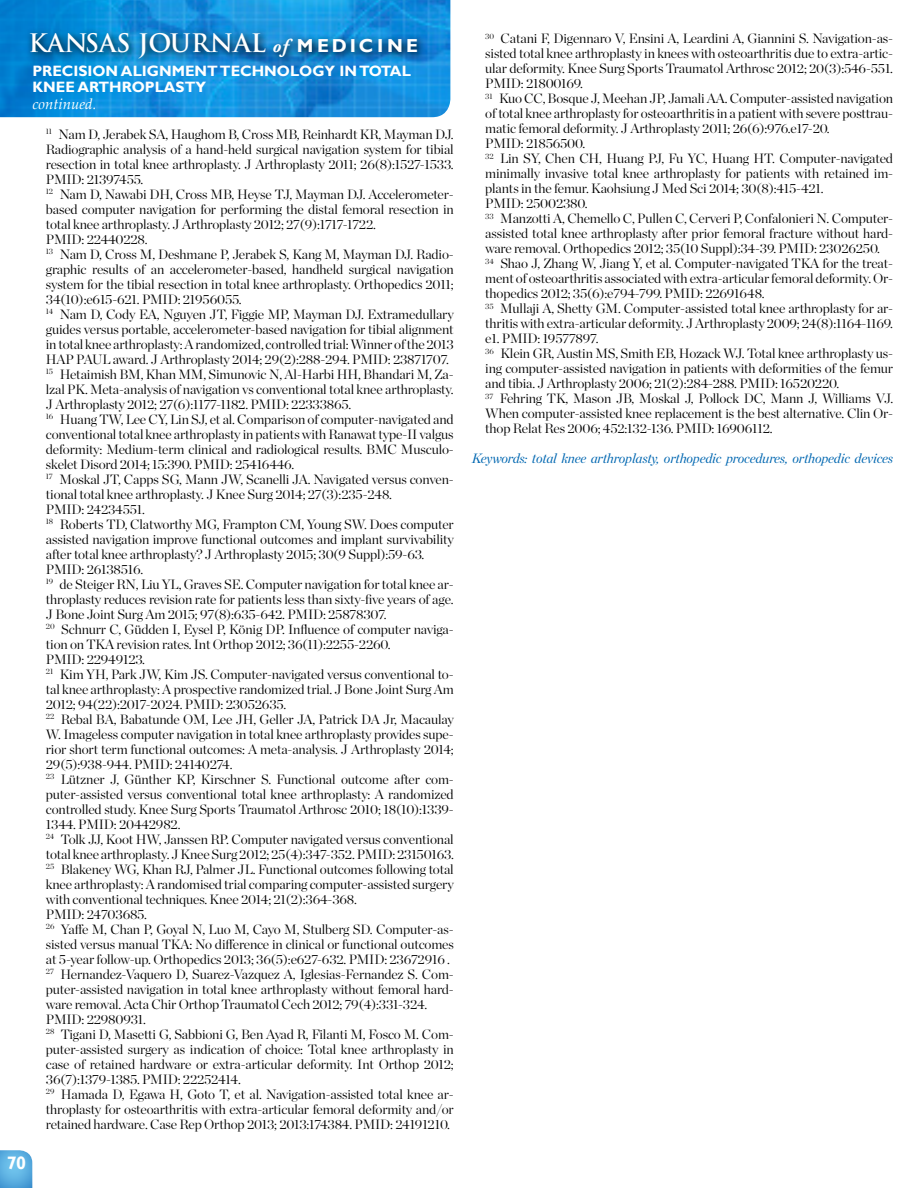
<style>
.page{position:relative;width:918px;height:1188px;background:#fff}
.page>*{position:absolute;margin:0;border:0;box-sizing:border-box;transform-origin:0 0}
.t1{font:700 24.9px "Trajan Pro";color:#fff}
.t2{font:700 18px "Gill Sans";color:#fff}
.t3{font:700 15px/16.5px "Gill Sans";color:#fff}
.t4{font:italic 15px "Palatino Linotype";color:#fff}
.t5{font:300 13.5px/15px "Chronicle Display";letter-spacing:-.01em;color:#000;text-align:justify}
.t6{font:italic 13.5px "Chronicle Display";letter-spacing:-.01em;color:#0067b1}
.s1{font-family:"Adobe Garamond Pro";font-style:italic;font-size:18.75px}
.s2{font-family:"Gill Sans";font-size:18.75px}
.s3{color:#fff}
</style>
<div class="page">
<img style="left:0;top:0;width:450px;height:117px">
<svg style="left:26px;top:27px;width:402px;height:41px;background:#107abd"></svg>
<svg style="left:0;top:1150px;width:33px;height:38px"></svg>
<p class="t1" style="left:28px;top:28px;width:391px">KANSAS JOURNAL <span class="s1">of</span> <span class="s2">M EDIC I N E</span></p>
<p class="t3" style="left:32px;top:63px;width:380px">PRECISION ALIGNMENT TECHNOLOGY IN TOTAL<br>KNEE ARTHROPLASTY</p>
<p class="t4" style="left:32px;top:93px;width:66px">continued.</p>
<p class="t5" style="left:46px;top:126px;width:409px"><sup>11</sup><span class="s3">x</span>Nam D, Jerabek SA, Haughom B, Cross MB, Reinhardt KR, Mayman DJ.<br>Radiographic analysis of a hand-held surgical navigation system for tibial resection in total knee arthroplasty. J Arthroplasty 2011; 26(8):1527-1533.<br>PMID: 21397455.</p>
<p class="t5" style="left:46px;top:186px;width:409px"><sup>12</sup><span class="s3">x</span>Nam D, Nawabi DH, Cross MB, Heyse TJ, Mayman DJ. Accelerometer&shy;based computer navigation for performing the distal femoral resection in total knee arthroplasty. J Arthroplasty 2012; 27(9):1717-1722.</p>
<p class="t5" style="left:46px;top:231px;width:103px">PMID: 22440228.</p>
<p class="t5" style="left:46px;top:246px;width:409px"><sup>13</sup><span class="s3">x</span>Nam D, Cross M, Deshmane P, Jerabek S, Kang M, Mayman DJ. Radio&shy;graphic results of an accelerometer-based, handheld surgical navigation system for the tibial resection in total knee arthroplasty. Orthopedics 2011; 34(10):e615-621. PMID: 21956055.</p>
<p class="t5" style="left:46px;top:306px;width:409px"><sup>14</sup><span class="s3">x</span>Nam D, Cody EA, Nguyen JT, Figgie MP, Mayman DJ. Extramedullary guides versus portable, accelerometer-based navigation for tibial alignment in total knee arthroplasty: A randomized, controlled trial: Winner of the 2013<br>HAP PAUL award. J Arthroplasty 2014; 29(2):288-294. PMID: 23871707.</p>
<p class="t5" style="left:46px;top:366px;width:409px"><sup>15</sup><span class="s3">x</span>Hetaimish BM, Khan MM, Simunovic N, Al-Harbi HH, Bhandari M, Za&shy;lzal PK. Meta-analysis of navigation vs conventional total knee arthroplasty.<br>J Arthroplasty 2012; 27(6):1177-1182. PMID: 22333865.</p>
<p class="t5" style="left:46px;top:411px;width:409px"><sup>16</sup><span class="s3">x</span>Huang TW, Lee CY, Lin SJ, et al. Comparison of computer-navigated and conventional total knee arthroplasty in patients with Ranawat type-II valgus deformity: Medium-term clinical and radiological results. BMC Musculo&shy;skelet Disord 2014; 15:390. PMID: 25416446.</p>
<p class="t5" style="left:46px;top:471px;width:409px"><sup>17</sup><span class="s3">x</span>Moskal JT, Capps SG, Mann JW, Scanelli JA. Navigated versus conven&shy;tional total knee arthroplasty. J Knee Surg 2014; 27(3):235-248.</p>
<p class="t5" style="left:46px;top:501px;width:101px">PMID: 24234551.</p>
<p class="t5" style="left:46px;top:516px;width:409px"><sup>18</sup><span class="s3">x</span>Roberts TD, Clatworthy MG, Frampton CM, Young SW. Does computer assisted navigation improve functional outcomes and implant survivability after total knee arthroplasty? J Arthroplasty 2015; 30(9 Suppl):59-63.</p>
<p class="t5" style="left:46px;top:561px;width:99px">PMID: 26138516.</p>
<p class="t5" style="left:46px;top:576px;width:409px"><sup>19</sup><span class="s3">x</span>de Steiger RN, Liu YL, Graves SE. Computer navigation for total knee ar&shy;throplasty reduces revision rate for patients less than sixty-five years of age.<br>J Bone Joint Surg Am 2015; 97(8):635-642. PMID: 25878307.</p>
<p class="t5" style="left:46px;top:621px;width:409px"><sup>20</sup><span class="s3">x</span>Schnurr C, Güdden I, Eysel P, König DP. Influence of computer naviga&shy;tion on TKA revision rates. Int Orthop 2012; 36(11):2255-2260.</p>
<p class="t5" style="left:46px;top:651px;width:101px">PMID: 22949123.</p>
<p class="t5" style="left:46px;top:666px;width:409px"><sup>21</sup><span class="s3">x</span>Kim YH, Park JW, Kim JS. Computer-navigated versus conventional to&shy;tal knee arthroplasty: A prospective randomized trial. J Bone Joint Surg Am 2012; 94(22):2017-2024. PMID: 23052635.</p>
<p class="t5" style="left:46px;top:711px;width:409px"><sup>22</sup><span class="s3">x</span>Rebal BA, Babatunde OM, Lee JH, Geller JA, Patrick DA Jr, Macaulay W. Imageless computer navigation in total knee arthroplasty provides supe&shy;rior short term functional outcomes: A meta-analysis. J Arthroplasty 2014; 29(5):938-944. PMID: 24140274.</p>
<p class="t5" style="left:46px;top:771px;width:409px"><sup>23</sup><span class="s3">x</span>Lützner J, Günther KP, Kirschner S. Functional outcome after com&shy;puter-assisted versus conventional total knee arthroplasty: A randomized controlled study. Knee Surg Sports Traumatol Arthrosc 2010; 18(10):1339- 1344. PMID: 20442982.</p>
<p class="t5" style="left:46px;top:831px;width:409px"><sup>24</sup><span class="s3">x</span>Tolk JJ, Koot HW, Janssen RP. Computer navigated versus conventional total knee arthroplasty. J Knee Surg 2012; 25(4):347-352. PMID: 23150163.</p>
<p class="t5" style="left:46px;top:861px;width:409px"><sup>25</sup><span class="s3">x</span>Blakeney WG, Khan RJ, Palmer JL. Functional outcomes following total knee arthroplasty: A randomised trial comparing computer-assisted surgery with conventional techniques. Knee 2014; 21(2):364-368.</p>
<p class="t5" style="left:46px;top:906px;width:103px">PMID: 24703685.</p>
<p class="t5" style="left:46px;top:921px;width:409px"><sup>26</sup><span class="s3">x</span>Yaffe M, Chan P, Goyal N, Luo M, Cayo M, Stulberg SD. Computer-as&shy;sisted versus manual TKA: No difference in clinical or functional outcomes at 5-year follow-up. Orthopedics 2013; 36(5):e627-632. PMID: 23672916 .</p>
<p class="t5" style="left:46px;top:966px;width:409px"><sup>27</sup><span class="s3">x</span>Hernandez-Vaquero D, Suarez-Vazquez A, Iglesias-Fernandez S. Com&shy;puter-assisted navigation in total knee arthroplasty without femoral hard&shy;ware removal. Acta Chir Orthop Traumatol Cech 2012; 79(4):331-324.</p>
<p class="t5" style="left:46px;top:1011px;width:102px">PMID: 22980931.</p>
<p class="t5" style="left:46px;top:1026px;width:409px"><sup>28</sup><span class="s3">x</span>Tigani D, Masetti G, Sabbioni G, Ben Ayad R, Filanti M, Fosco M. Com&shy;puter-assisted surgery as indication of choice: Total knee arthroplasty in case of retained hardware or extra-articular deformity. Int Orthop 2012; 36(7):1379-1385. PMID: 22252414.</p>
<p class="t5" style="left:46px;top:1086px;width:409px"><sup>29</sup><span class="s3">x</span>Hamada D, Egawa H, Goto T, et al. Navigation-assisted total knee ar&shy;throplasty for osteoarthritis with extra-articular femoral deformity and/or retained hardware. Case Rep Orthop 2013; 2013:174384. PMID: 24191210.</p>
<h2 class="t2" style="left:7px;top:1152px;width:21px">70</h2>
<p class="t5" style="left:485px;top:30px;width:409px"><sup>30</sup><span class="s3">x</span>Catani F, Digennaro V, Ensini A, Leardini A, Giannini S. Navigation-as&shy;sisted total knee arthroplasty in knees with osteoarthritis due to extra-artic&shy;ular deformity. Knee Surg Sports Traumatol Arthrosc 2012; 20(3):546-551.<br>PMID: 21800169.</p>
<p class="t5" style="left:485px;top:90px;width:409px"><sup>31</sup><span class="s3">x</span>Kuo CC, Bosque J, Meehan JP, Jamali AA. Computer-assisted navigation of total knee arthroplasty for osteoarthritis in a patient with severe posttrau&shy;matic femoral deformity. J Arthroplasty 2011; 26(6):976.e17-20.</p>
<p class="t5" style="left:485px;top:135px;width:101px">PMID: 21856500.</p>
<p class="t5" style="left:485px;top:150px;width:409px"><sup>32</sup><span class="s3">x</span>Lin SY, Chen CH, Huang PJ, Fu YC, Huang HT. Computer-navigated minimally invasive total knee arthroplasty for patients with retained im&shy;plants in the femur. Kaohsiung J Med Sci 2014; 30(8):415-421.</p>
<p class="t5" style="left:485px;top:195px;width:104px">PMID: 25002380.</p>
<p class="t5" style="left:485px;top:210px;width:409px"><sup>33</sup><span class="s3">x</span>Manzotti A, Chemello C, Pullen C, Cerveri P, Confalonieri N. Computer&shy;assisted total knee arthroplasty after prior femoral fracture without hard&shy;ware removal. Orthopedics 2012; 35(10 Suppl):34-39. PMID: 23026250.</p>
<p class="t5" style="left:485px;top:255px;width:409px"><sup>34</sup><span class="s3">x</span>Shao J, Zhang W, Jiang Y, et al. Computer-navigated TKA for the treat&shy;ment of osteoarthritis associated with extra-articular femoral deformity. Or&shy;thopedics 2012; 35(6):e794-799. PMID: 22691648.</p>
<p class="t5" style="left:485px;top:300px;width:409px"><sup>35</sup><span class="s3">x</span>Mullaji A, Shetty GM. Computer-assisted total knee arthroplasty for ar&shy;thritis with extra-articular deformity. J Arthroplasty 2009; 24(8):1164-1169. e1. PMID: 19577897.</p>
<p class="t5" style="left:485px;top:345px;width:409px"><sup>36</sup><span class="s3">x</span>Klein GR, Austin MS, Smith EB, Hozack WJ. Total knee arthroplasty us&shy;ing computer-assisted navigation in patients with deformities of the femur and tibia. J Arthroplasty 2006; 21(2):284-288. PMID: 16520220.</p>
<p class="t5" style="left:485px;top:390px;width:409px"><sup>37</sup><span class="s3">x</span>Fehring TK, Mason JB, Moskal J, Pollock DC, Mann J, Williams VJ.<br>When computer-assisted knee replacement is the best alternative. Clin Or&shy;thop Relat Res 2006; 452:132-136. PMID: 16906112.</p>
<p class="t6" style="left:472px;top:448px;width:423px">Keywords: total knee arthroplasty, orthopedic procedures, orthopedic devices</p>
</div>
